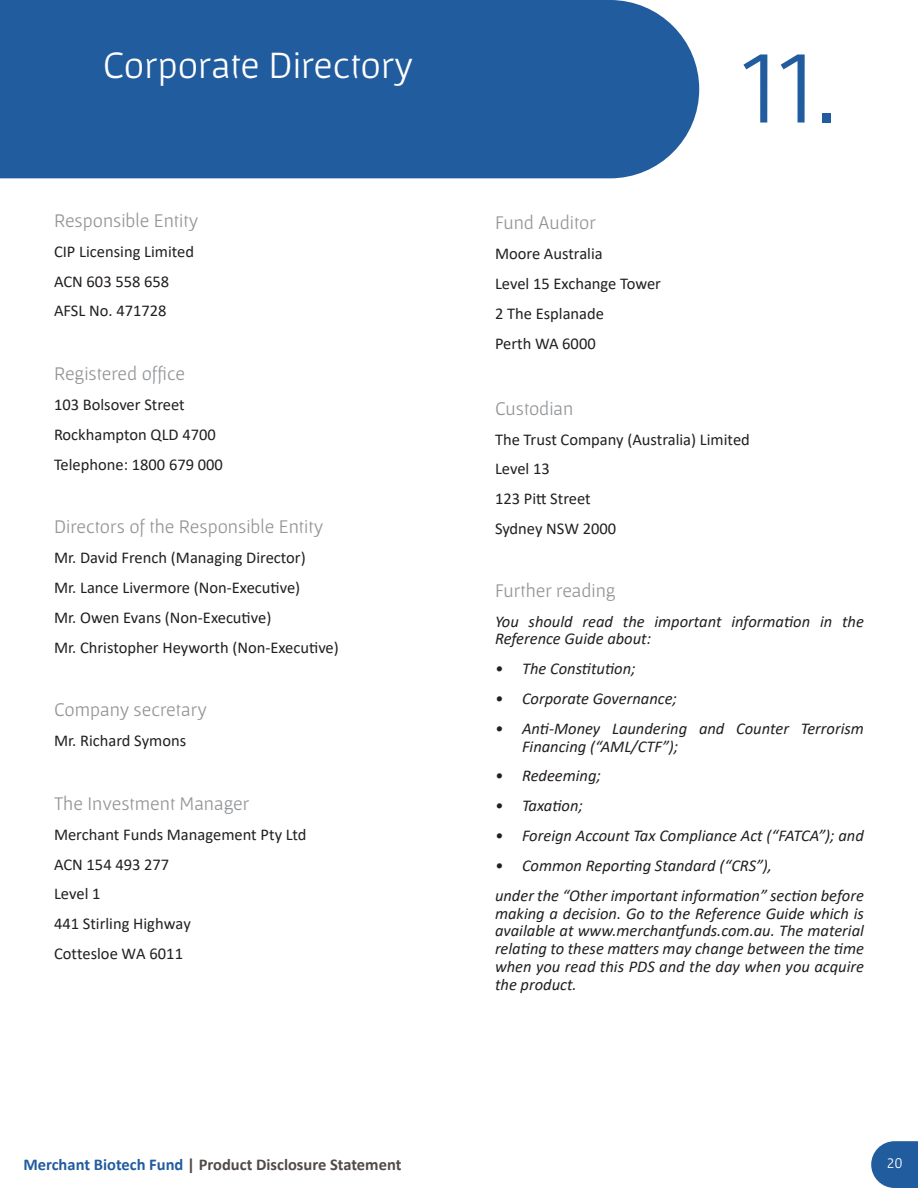
<style>
.page{position:relative;width:918px;height:1188px;background:#fff}
.page>*{position:absolute;margin:0;border:0;box-sizing:border-box;transform-origin:0 0}
.t1{font:105px "Gafata";color:#215c9e}
.t2{font:39px "Gafata";color:#fff}
.t3{font:19.5px "Gafata";color:#939598}
.t4{font:italic 16.5px/17.9px "Calibri";color:#231f20}
.t5{font:16.5px/29.7px "Calibri";color:#231f20}
.t6{font:700 16.5px "Calibri";color:#524a47}
.t7{font:15px "Gafata";color:#fff}
.s1{color:#215c9e}
</style>
<div class="page">
<svg style="left:871px;top:1141px;width:47px;height:47px;background:#3a6ea9"></svg>
<div style="left:0;top:0;width:699px;height:178px;background:#215c9e"></div>
<p class="t2" style="left:103px;top:42px;width:312px">Corporate Directory</p>
<p class="t1" style="left:740px;top:26px;width:99px">11.</p>
<p class="t3" style="left:54px;top:209px;width:146px">Responsible Entity</p>
<p class="t5" style="left:54px;top:236px;width:142px">CIP Licensing Limited<br>ACN 603 558 658<br>AFSL No. 471728</p>
<p class="t3" style="left:54px;top:362px;width:133px">Registered office</p>
<p class="t5" style="left:54px;top:390px;width:170px">103 Bolsover Street<br>Rockhampton QLD 4700<br>Telephone: 1800 679 000</p>
<p class="t3" style="left:54px;top:515px;width:271px">Directors of the Responsible Entity</p>
<p class="t5" style="left:54px;top:543px;width:286px">Mr. David French (Managing Director)<br>Mr. Lance Livermore (Non-Executive)<br>Mr. Owen Evans (Non-Executive)<br>Mr. Christopher Heyworth (Non-Executive)</p>
<p class="t3" style="left:54px;top:698px;width:155px">Company secretary</p>
<p class="t5" style="left:54px;top:725px;width:134px">Mr. Richard Symons</p>
<p class="t3" style="left:54px;top:792px;width:197px">The Investment Manager</p>
<p class="t5" style="left:54px;top:819px;width:254px">Merchant Funds Management Pty Ltd<br>ACN 154 493 277<br>Level 1<br>441 Stirling Highway<br>Cottesloe WA 6011</p>
<p class="t3" style="left:495px;top:211px;width:102px">Fund Auditor</p>
<p class="t5" style="left:495px;top:239px;width:109px">Moore Australia</p>
<p class="t5" style="left:495px;top:268px;width:167px">Level 15 Exchange Tower</p>
<p class="t5" style="left:495px;top:298px;width:111px">2 The Esplanade</p>
<p class="t5" style="left:495px;top:328px;width:102px">Perth WA 6000</p>
<p class="t3" style="left:495px;top:397px;width:80px">Custodian</p>
<p class="t5" style="left:495px;top:424px;width:256px">The Trust Company (Australia) Limited</p>
<p class="t5" style="left:495px;top:454px;width:56px">Level 13</p>
<p class="t5" style="left:495px;top:483px;width:97px">123 Pitt Street</p>
<p class="t5" style="left:495px;top:513px;width:123px">Sydney NSW 2000</p>
<p class="t3" style="left:495px;top:579px;width:122px">Further reading</p>
<p class="t4" style="left:495px;top:612px;width:371px">You should read the important information in the<br>Reference Guide about:</p>
<p class="t4" style="left:495px;top:659px;width:142px">• The Constitution;</p>
<p class="t4" style="left:495px;top:689px;width:184px">• Corporate Governance;</p>
<p class="t4" style="left:522px;top:719px;width:344px;text-indent:-27px">• Anti-Money Laundering and Counter Terrorism<br>Financing (“AML/CTF”);</p>
<p class="t4" style="left:495px;top:766px;width:108px">• Redeeming;</p>
<p class="t4" style="left:495px;top:796px;width:89px">• Taxation;</p>
<p class="t4" style="left:495px;top:826px;width:370px">• Foreign Account Tax Compliance Act (“FATCA”); and</p>
<p class="t4" style="left:495px;top:856px;width:279px">• Common Reporting Standard (“CRS”),</p>
<p class="t4" style="left:495px;top:886px;width:371px;text-align:justify">under the “Other important information” section before making a decision. Go to the Reference Guide which is available at www.merchantfunds.com.au. The material relating to these matters may change between the time when you read this PDS and the day when you acquire the product.</p>
<p class="t6" style="left:23px;top:1153px;width:380px"><span class="s1">Merchant Biotech Fund</span> | Product Disclosure Statement</p>
<p class="t7" style="left:887px;top:1154px;width:17px">20</p>
</div>
